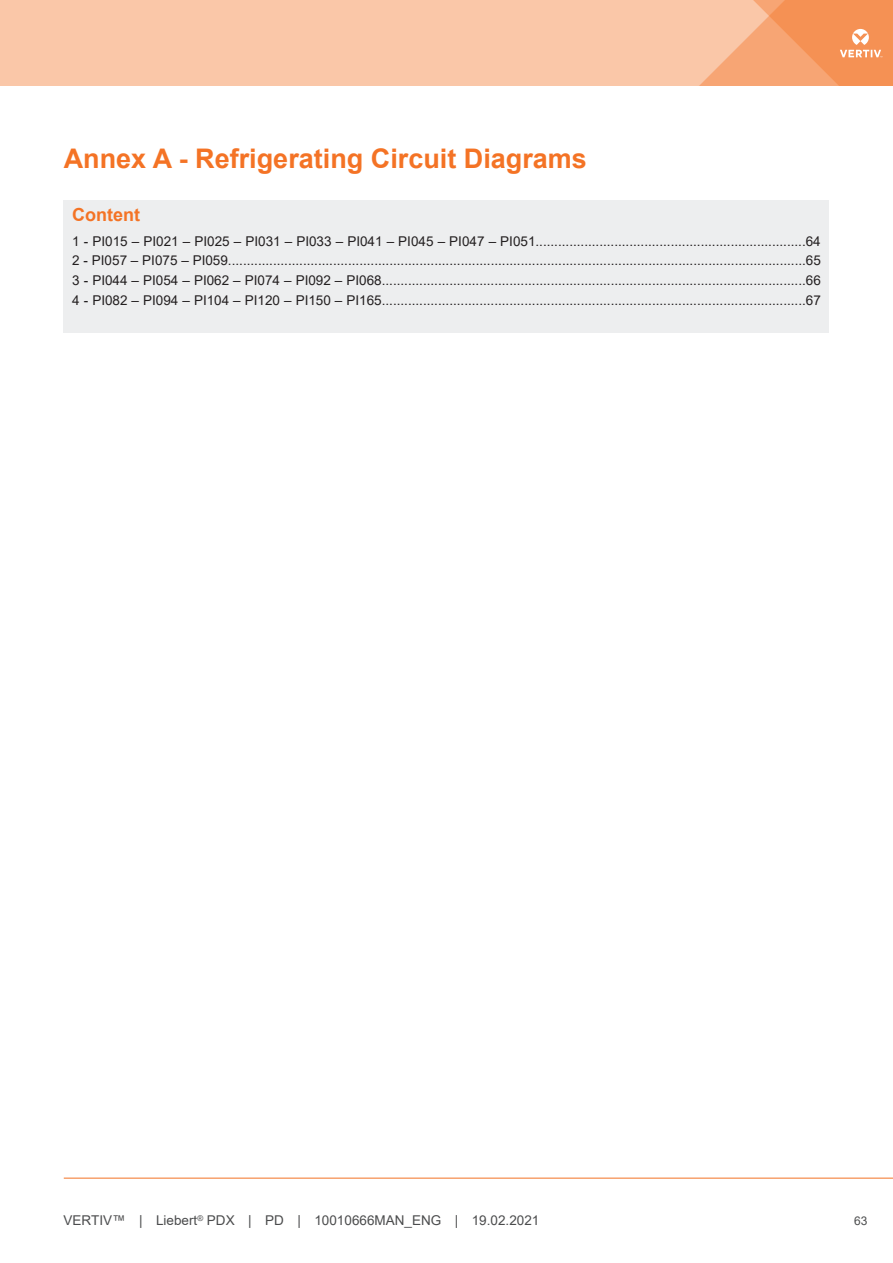
<style>
.page{position:relative;width:893px;height:1263px;background:#fff}
.page>*{position:absolute;margin:0;border:0;box-sizing:border-box;transform-origin:0 0}
.t1{font:700 27px "Arial";color:#f47325}
.t2{font:700 18px "Arial";color:#f47325}
.t3{font:13.5px/19.8px "Arial";color:#231f20;text-align:justify}
.t4{font:13.5px "Arial";color:#4b4c4d}
.t5{font:12px "Arial";color:#4b4c4d}
</style>
<div class="page">
<div style="left:0;top:0;width:301px;height:85px;background:#fac7a8"></div>
<svg style="left:301px;top:0;width:592px;height:85px;background:#f9bc97"></svg>
<svg style="left:840px;top:29px;width:42px;height:28px"></svg>
<hr style="left:64px;top:1178px;width:829px;height:1px;background:#f47325">
<div style="left:64px;top:200px;width:765px;height:132px;background:#edeeef"></div>
<h1 class="t1" style="left:64px;top:140px;width:525px">Annex A - Refrigerating Circuit Diagrams</h1>
<h2 class="t2" style="left:72px;top:202px;width:69px">Content</h2>
<p class="t3" style="left:72px;top:231px;width:750px">1 - PI015 – PI021 – PI025 – PI031 – PI033 – PI041 – PI045 – PI047 – PI051........................................................................64<br>2 - PI057 – PI075 – PI059..........................................................................................................................................................65<br>3 - PI044 – PI054 – PI062 – PI074 – PI092 – PI068.................................................................................................................66<br>4 - PI082 – PI094 – PI104 – PI120 – PI150 – PI165.................................................................................................................67</p>
<p class="t4" style="left:64px;top:1211px;width:477px">VERTIV™ | Liebert<sup>®</sup> PDX | PD | 10010666MAN_ENG | 19.02.2021</p>
<p class="t5" style="left:854px;top:1212px;width:15px">63</p>
</div>
